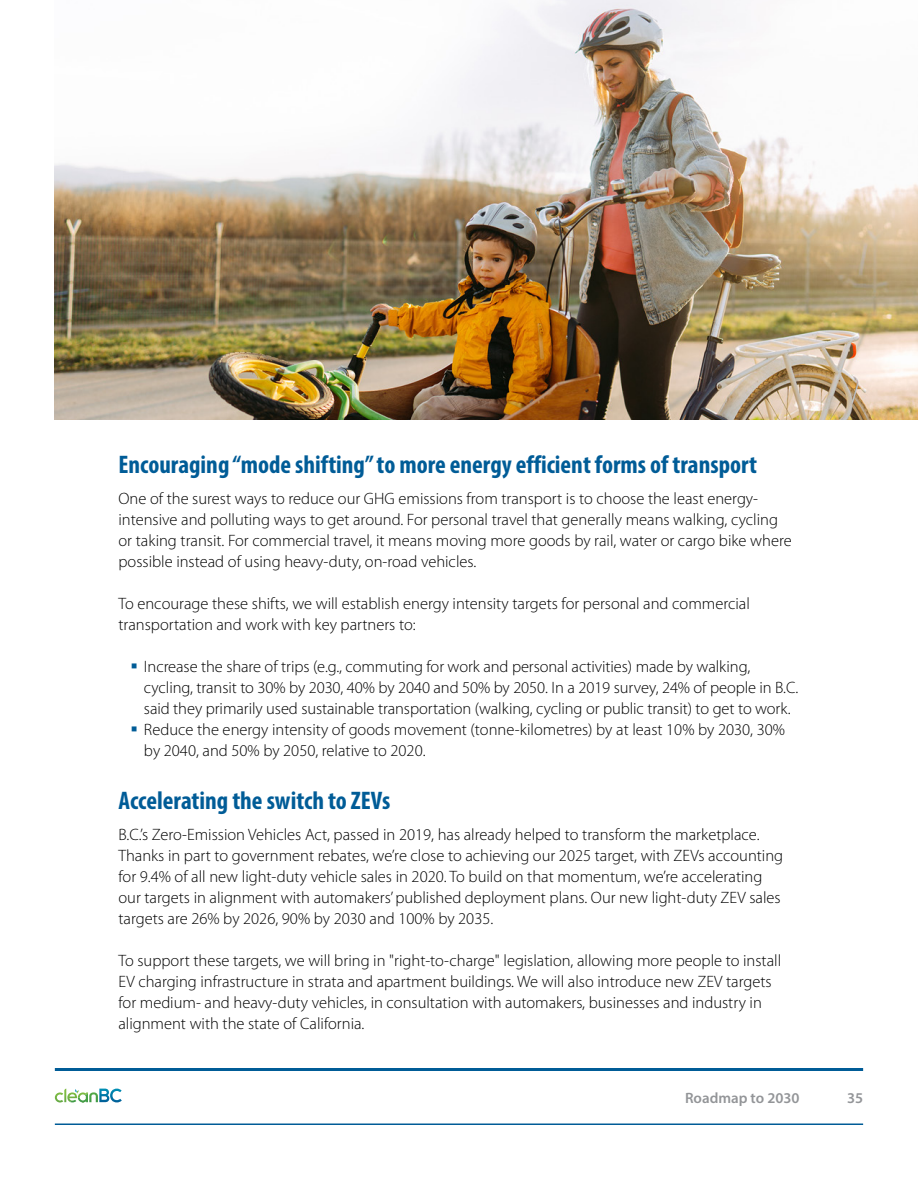
<style>
.page{position:relative;width:918px;height:1188px;background:#fff}
.page>*{position:absolute;margin:0;border:0;box-sizing:border-box;transform-origin:0 0}
.t1{font:700 condensed 25.5px "Myriad Pro";color:#005c97}
.t2{font:300 16.5px/21px "Myriad Pro";color:#000}
.t3{font:600 15px "Myriad Pro";color:#939598}
</style>
<div class="page">
<svg style="left:55px;top:1089px;width:67px;height:13px"></svg>
<hr style="left:55px;top:1068px;width:808px;height:3px;background:#005c97">
<hr style="left:55px;top:1124px;width:808px;height:1px;background:#005c97">
<img style="left:55px;top:0;width:863px;height:420px">
<h1 class="t1" style="left:118px;top:448px;width:640px">Encouraging “mode shifting” to more energy efficient forms of transport</h1>
<p class="t2" style="left:118px;top:488px;width:675px">One of the surest ways to reduce our GHG emissions from transport is to choose the least energy&shy;intensive and polluting ways to get around. For personal travel that generally means walking, cycling or taking transit. For commercial travel, it means moving more goods by rail, water or cargo bike where possible instead of using heavy-duty, on-road vehicles.</p>
<p class="t2" style="left:118px;top:593px;width:633px">To encourage these shifts, we will establish energy intensity targets for personal and commercial transportation and work with key partners to:</p>
<p class="t2" style="left:144px;top:656px;width:656px">Increase the share of trips (e.g., commuting for work and personal activities) made by walking, cycling, transit to 30% by 2030, 40% by 2040 and 50% by 2050. In a 2019 survey, 24% of people in B.C. said they primarily used sustainable transportation (walking, cycling or public transit) to get to work.<br>Reduce the energy intensity of goods movement (tonne-kilometres) by at least 10% by 2030, 30% by 2040, and 50% by 2050, relative to 2020.</p>
<h1 class="t1" style="left:118px;top:784px;width:273px">Accelerating the switch to ZEVs</h1>
<p class="t2" style="left:118px;top:824px;width:666px">B.C.’s Zero-Emission Vehicles Act, passed in 2019, has already helped to transform the marketplace.<br>Thanks in part to government rebates, we’re close to achieving our 2025 target, with ZEVs accounting for 9.4% of all new light-duty vehicle sales in 2020. To build on that momentum, we’re accelerating our targets in alignment with automakers’ published deployment plans. Our new light-duty ZEV sales targets are 26% by 2026, 90% by 2030 and 100% by 2035.</p>
<p class="t2" style="left:118px;top:950px;width:664px">To support these targets, we will bring in "right-to-charge" legislation, allowing more people to install EV charging infrastructure in strata and apartment buildings. We will also introduce new ZEV targets for medium- and heavy-duty vehicles, in consultation with automakers, businesses and industry in alignment with the state of California.</p>
<p class="t3" style="left:685px;top:1088px;width:116px">Roadmap to 2030</p>
<p class="t3" style="left:847px;top:1088px;width:18px">35</p>
</div>
